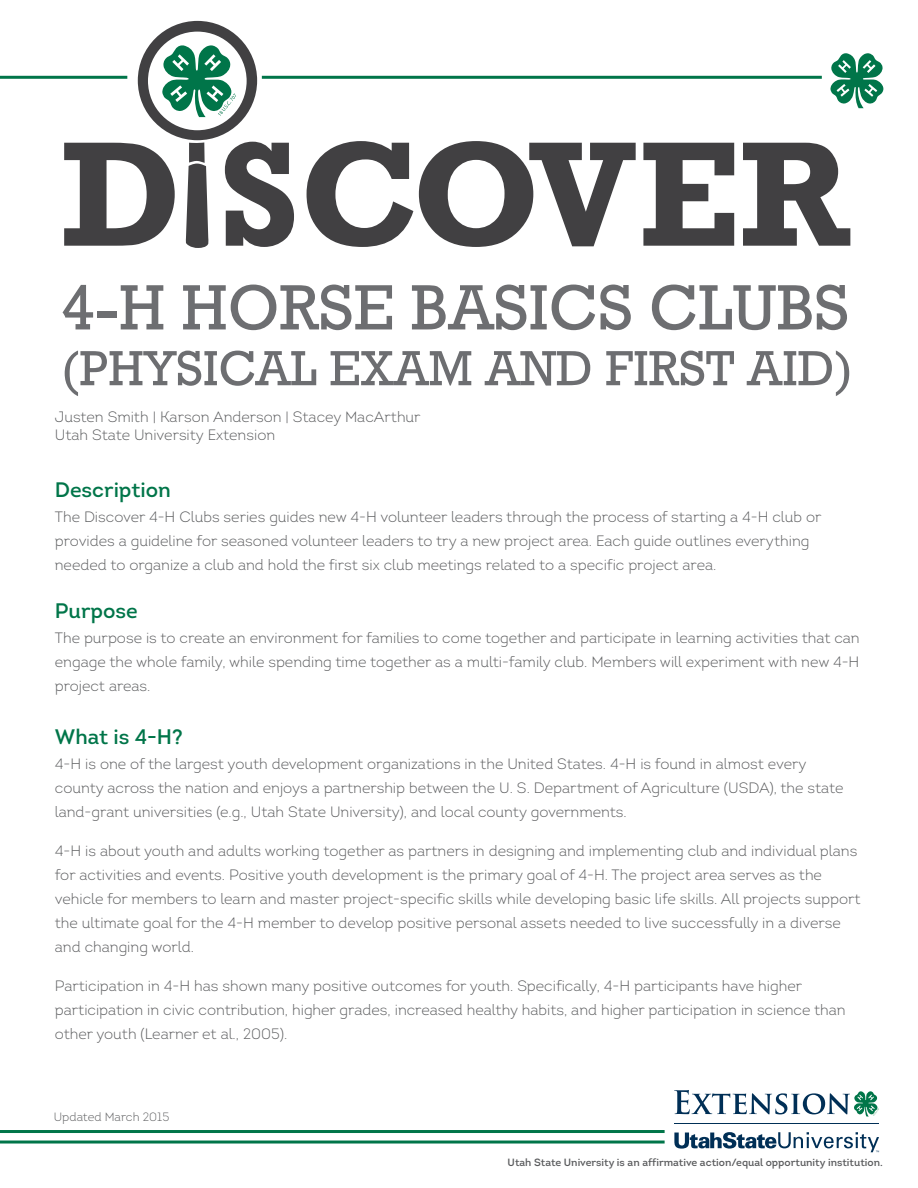
<style>
.page{position:relative;width:918px;height:1188px;background:#fff}
.page>*{position:absolute;margin:0;border:0;box-sizing:border-box;transform-origin:0 0}
.t1{font:21px "Intro";color:#007549}
.t2{font:300 15px/24px "Intro";color:#58595b}
.t3{font:300 12px "Intro";color:#58595b}
.t4{font:10.5px "Intro";color:#58595b}
</style>
<div class="page">
<svg style="left:65px;top:351px;width:251px;height:45px"></svg>
<svg style="left:331px;top:351px;width:140px;height:35px"></svg>
<svg style="left:485px;top:351px;width:105px;height:35px"></svg>
<svg style="left:606px;top:351px;width:128px;height:35px"></svg>
<svg style="left:747px;top:351px;width:102px;height:45px"></svg>
<svg style="left:63px;top:285px;width:30px;height:44px"></svg>
<div style="left:98px;top:311px;width:19px;height:6px;background:#6d6e71"></div>
<svg style="left:121px;top:285px;width:42px;height:44px"></svg>
<svg style="left:183px;top:285px;width:209px;height:45px"></svg>
<svg style="left:412px;top:285px;width:219px;height:45px"></svg>
<svg style="left:652px;top:285px;width:195px;height:45px"></svg>
<svg style="left:307px;top:141px;width:106px;height:106px"></svg>
<svg style="left:419px;top:141px;width:217px;height:106px"></svg>
<svg style="left:643px;top:143px;width:91px;height:103px"></svg>
<svg style="left:743px;top:143px;width:107px;height:103px"></svg>
<svg style="left:64px;top:21px;width:230px;height:227px"></svg>
<hr style="left:262px;top:76px;width:560px;height:3px;background:#007549">
<hr style="left:0;top:76px;width:127px;height:3px;background:#007549">
<hr style="left:0;top:1130px;width:665px;height:3px;background:#007549">
<hr style="left:0;top:1141px;width:665px;height:3px;background:#007549">
<svg style="left:830px;top:53px;width:53px;height:55px"></svg>
<hr style="left:674px;top:1124px;width:205px;height:1px;background:#002f56">
<svg style="left:674px;top:1090px;width:205px;height:27px"></svg>
<svg style="left:674px;top:1132px;width:205px;height:20px"></svg>
<p class="t2" style="left:55px;top:408px;width:367px;line-height:18px">Justen Smith | Karson Anderson | Stacey MacArthur<br>Utah State University Extension</p>
<h1 class="t1" style="left:55px;top:476px;width:118px">Description</h1>
<p class="t2" style="left:55px;top:505px;width:768px">The Discover 4-H Clubs series guides new 4-H volunteer leaders through the process of starting a 4-H club or provides a guideline for seasoned volunteer leaders to try a new project area. Each guide outlines everything needed to organize a club and hold the first six club meetings related to a specific project area.</p>
<h1 class="t1" style="left:55px;top:598px;width:84px">Purpose</h1>
<p class="t2" style="left:55px;top:626px;width:806px;text-align:justify">The purpose is to create an environment for families to come together and participate in learning activities that can engage the whole family, while spending time together as a multi-family club. Members will experiment with new 4-H project areas.</p>
<h1 class="t1" style="left:55px;top:724px;width:129px">What is 4-H?</h1>
<p class="t2" style="left:55px;top:752px;width:790px">4-H is one of the largest youth development organizations in the United States. 4-H is found in almost every county across the nation and enjoys a partnership between the U. S. Department of Agriculture (USDA), the state land-grant universities (e.g., Utah State University), and local county governments.</p>
<p class="t2" style="left:55px;top:839px;width:807px">4-H is about youth and adults working together as partners in designing and implementing club and individual plans for activities and events. Positive youth development is the primary goal of 4-H. The project area serves as the vehicle for members to learn and master project-specific skills while developing basic life skills. All projects support the ultimate goal for the 4-H member to develop positive personal assets needed to live successfully in a diverse and changing world.</p>
<p class="t2" style="left:55px;top:974px;width:792px">Participation in 4-H has shown many positive outcomes for youth. Specifically, 4-H participants have higher participation in civic contribution, higher grades, increased healthy habits, and higher participation in science than other youth (Learner et al., 2005).</p>
<p class="t3" style="left:54px;top:1110px;width:117px">Updated March 2015</p>
<p class="t4" style="left:508px;top:1155px;width:377px">Utah State University is an affirmative action/equal opportunity institution.</p>
</div>
